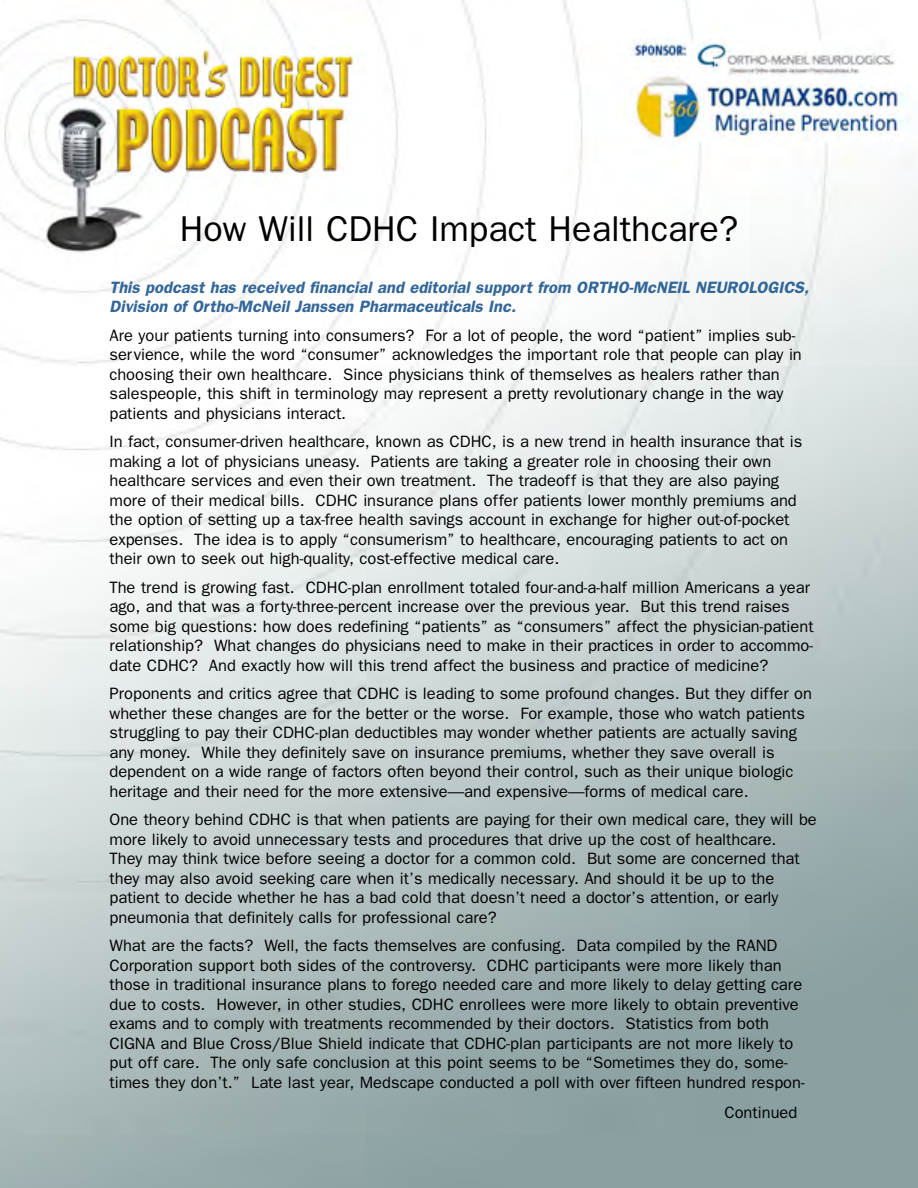
<style>
.page{position:relative;width:918px;height:1188px;background:#fff}
.page>*{position:absolute;margin:0;border:0;box-sizing:border-box;transform-origin:0 0}
.t1{font:36px "Franklin Gothic";color:#000}
.t2{font:16.5px/19.5px "Franklin Gothic";color:#000}
.t3{font:italic 600 16.5px/19.5px "Franklin Gothic";color:#369}
</style>
<div class="page">
<img style="left:0;top:0;width:918px;height:1188px">
<h1 class="t1" style="left:180px;top:207px;width:560px">How Will CDHC Impact Healthcare?</h1>
<p class="t3" style="left:110px;top:277px;width:701px">This podcast has received financial and editorial support from ORTHO-McNEIL NEUROLOGICS,<br>Division of Ortho-McNeil Janssen Pharmaceuticals Inc.</p>
<p class="t2" style="left:110px;top:325px;width:694px">Are your patients turning into consumers? For a lot of people, the word “patient” implies sub&shy;servience, while the word “consumer” acknowledges the important role that people can play in choosing their own healthcare. Since physicians think of themselves as healers rather than salespeople, this shift in terminology may represent a pretty revolutionary change in the way patients and physicians interact.</p>
<p class="t2" style="left:110px;top:432px;width:694px">In fact, consumer-driven healthcare, known as CDHC, is a new trend in health insurance that is making a lot of physicians uneasy. Patients are taking a greater role in choosing their own healthcare services and even their own treatment. The tradeoff is that they are also paying more of their medical bills. CDHC insurance plans offer patients lower monthly premiums and the option of setting up a tax-free health savings account in exchange for higher out-of-pocket expenses. The idea is to apply “consumerism” to healthcare, encouraging patients to act on their own to seek out high-quality, cost-effective medical care.</p>
<p class="t2" style="left:110px;top:577px;width:706px">The trend is growing fast. CDHC-plan enrollment totaled four-and-a-half million Americans a year ago, and that was a forty-three-percent increase over the previous year. But this trend raises some big questions: how does redefining “patients” as “consumers” affect the physician-patient relationship? What changes do physicians need to make in their practices in order to accommo&shy;date CDHC? And exactly how will this trend affect the business and practice of medicine?</p>
<p class="t2" style="left:110px;top:684px;width:704px">Proponents and critics agree that CDHC is leading to some profound changes. But they differ on whether these changes are for the better or the worse. For example, those who watch patients struggling to pay their CDHC-plan deductibles may wonder whether patients are actually saving any money. While they definitely save on insurance premiums, whether they save overall is dependent on a wide range of factors often beyond their control, such as their unique biologic heritage and their need for the more extensive—and expensive—forms of medical care.</p>
<p class="t2" style="left:110px;top:810px;width:709px">One theory behind CDHC is that when patients are paying for their own medical care, they will be more likely to avoid unnecessary tests and procedures that drive up the cost of healthcare.<br>They may think twice before seeing a doctor for a common cold. But some are concerned that they may also avoid seeking care when it’s medically necessary. And should it be up to the patient to decide whether he has a bad cold that doesn’t need a doctor’s attention, or early pneumonia that definitely calls for professional care?</p>
<p class="t2" style="left:110px;top:936px;width:697px">What are the facts? Well, the facts themselves are confusing. Data compiled by the RAND Corporation support both sides of the controversy. CDHC participants were more likely than those in traditional insurance plans to forego needed care and more likely to delay getting care due to costs. However, in other studies, CDHC enrollees were more likely to obtain preventive exams and to comply with treatments recommended by their doctors. Statistics from both CIGNA and Blue Cross/Blue Shield indicate that CDHC-plan participants are not more likely to put off care. The only safe conclusion at this point seems to be “Sometimes they do, some&shy;times they don’t.” Late last year, Medscape conducted a poll with over fifteen hundred respon-</p>
<p class="t2" style="left:724px;top:1103px;width:74px">Continued</p>
</div>
